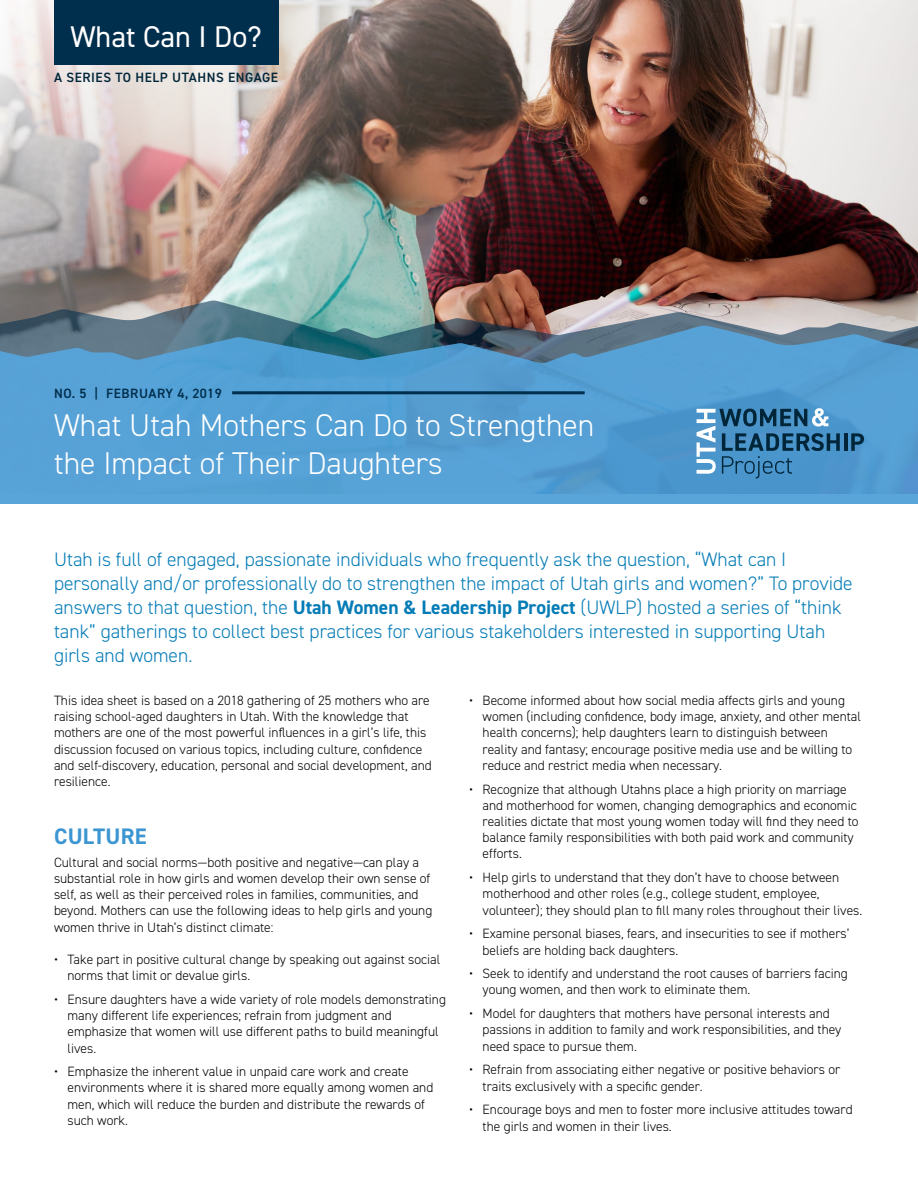
<style>
.page{position:relative;width:918px;height:1188px;background:#fff}
.page>*{position:absolute;margin:0;border:0;box-sizing:border-box;transform-origin:0 0}
.t1{font:300 31.5px/37.8px "DIN2014";color:#fff}
.t2{font:30px "DIN2014";color:#fff}
.t3{font:700 22.5px "DIN2014";letter-spacing:.01em;color:#3d96d1}
.t4{font:300 19.5px/24px "DIN2014";color:#057cb6}
.t5{font:300 13.5px/16.2px "DIN2014";color:#000}
.t6{font:600 13.5px "DIN2014";letter-spacing:.04em;color:#012639}
.t7{font:600 13.5px "DIN2014";letter-spacing:.04em;color:#002e4d}
.s1{font-weight:700}
</style>
<div class="page">
<img style="left:0;top:0;width:918px;height:300px">
<img style="left:0;top:300px;width:918px;height:25px">
<svg style="left:0;top:325px;width:918px;height:74px;background:#5491ba"></svg>
<div style="left:0;top:399px;width:918px;height:105px;background:linear-gradient(to right,#57a3d8,#4f99cf)"></div>
<div style="left:54px;top:0;width:224px;height:65px;background:#002e4d"></div>
<hr style="left:844px;top:433px;width:3px;height:18px;background:#012639">
<svg style="left:851px;top:433px;width:13px;height:18px"></svg>
<svg style="left:697px;top:408px;width:143px;height:70px;background:#4885b0"></svg>
<hr style="left:232px;top:391px;width:353px;height:3px;background:#002e4d">
<h2 class="t2" style="left:70px;top:18px;width:193px">What Can I Do?</h2>
<p class="t6" style="left:54px;top:68px;width:226px">A SERIES TO HELP UTAHNS ENGAGE</p>
<p class="t7" style="left:54px;top:384px;width:169px">NO. 5 | FEBRUARY 4, 2019</p>
<h1 class="t1" style="left:54px;top:406px;width:542px">What Utah Mothers Can Do to Strengthen the Impact of Their Daughters</h1>
<p class="t4" style="left:54px;top:547px;width:800px">Utah is full of engaged, passionate individuals who frequently ask the question, “What can I personally and/or professionally do to strengthen the impact of Utah girls and women?” To provide answers to that question, the <span class="s1">Utah Women &amp; Leadership Project</span> (UWLP) hosted a series of “think tank” gatherings to collect best practices for various stakeholders interested in supporting Utah girls and women.</p>
<p class="t5" style="left:54px;top:692px;width:379px">This idea sheet is based on a 2018 gathering of 25 mothers who are raising school-aged daughters in Utah. With the knowledge that mothers are one of the most powerful influences in a girl’s life, this discussion focused on various topics, including culture, confidence and self-discovery, education, personal and social development, and resilience.</p>
<h3 class="t3" style="left:54px;top:821px;width:94px">CULTURE</h3>
<p class="t5" style="left:54px;top:854px;width:380px">Cultural and social norms—both positive and negative—can play a substantial role in how girls and women develop their own sense of self, as well as their perceived roles in families, communities, and beyond. Mothers can use the following ideas to help girls and young women thrive in Utah’s distinct climate:</p>
<p class="t5" style="left:68px;top:951px;width:374px;text-indent:-14px">• Take part in positive cultural change by speaking out against social norms that limit or devalue girls.</p>
<p class="t5" style="left:68px;top:991px;width:380px;text-indent:-14px">• Ensure daughters have a wide variety of role models demonstrating many different life experiences; refrain from judgment and emphasize that women will use different paths to build meaningful lives.</p>
<p class="t5" style="left:68px;top:1064px;width:367px;text-indent:-14px">• Emphasize the inherent value in unpaid care work and create environments where it is shared more equally among women and men, which will reduce the burden and distribute the rewards of such work.</p>
<p class="t5" style="left:483px;top:692px;width:380px;text-indent:-14px">• Become informed about how social media affects girls and young women (including confidence, body image, anxiety, and other mental health concerns); help daughters learn to distinguish between reality and fantasy; encourage positive media use and be willing to reduce and restrict media when necessary.</p>
<p class="t5" style="left:483px;top:781px;width:377px;text-indent:-14px">• Recognize that although Utahns place a high priority on marriage and motherhood for women, changing demographics and economic realities dictate that most young women today will find they need to balance family responsibilities with both paid work and community efforts.</p>
<p class="t5" style="left:483px;top:869px;width:381px;text-indent:-14px">• Help girls to understand that they don’t have to choose between motherhood and other roles (e.g., college student, employee, volunteer); they should plan to fill many roles throughout their lives.</p>
<p class="t5" style="left:483px;top:926px;width:368px;text-indent:-14px">• Examine personal biases, fears, and insecurities to see if mothers’ beliefs are holding back daughters.</p>
<p class="t5" style="left:483px;top:966px;width:367px;text-indent:-14px">• Seek to identify and understand the root causes of barriers facing young women, and then work to eliminate them.</p>
<p class="t5" style="left:483px;top:1006px;width:360px;text-indent:-14px">• Model for daughters that mothers have personal interests and passions in addition to family and work responsibilities, and they need space to pursue them.</p>
<p class="t5" style="left:483px;top:1062px;width:359px;text-indent:-14px">• Refrain from associating either negative or positive behaviors or traits exclusively with a specific gender.</p>
<p class="t5" style="left:483px;top:1102px;width:372px;text-indent:-14px">• Encourage boys and men to foster more inclusive attitudes toward the girls and women in their lives.</p>
</div>
